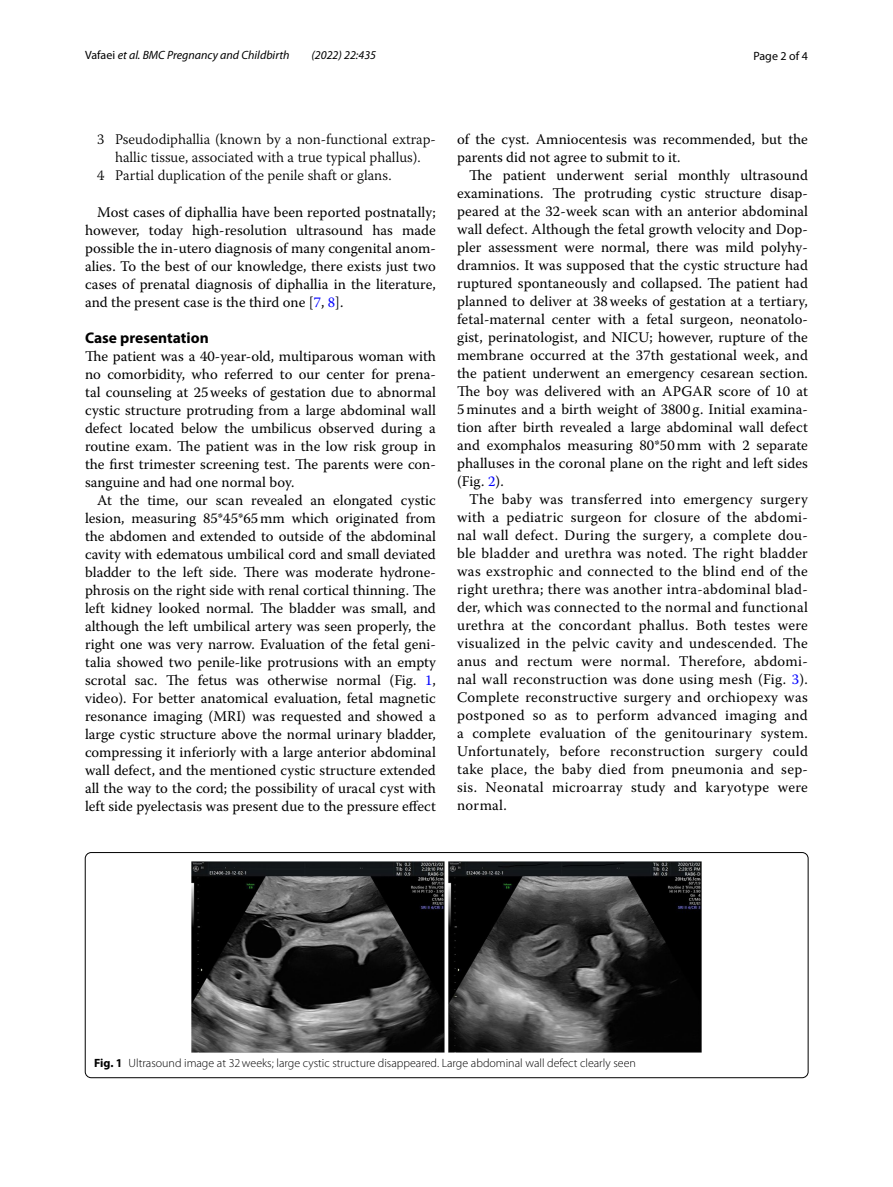
<style>
.page{position:relative;width:893px;height:1187px;background:#fff}
.page>*{position:absolute;margin:0;border:0;box-sizing:border-box;transform-origin:0 0}
.t1{font:700 15.45px "Myriad Pro";color:#000}
.t2{font:14.7px/18px "Warnock Pro";color:#000;text-align:justify}
.t3{font:300 14.7px "Warnock Pro";color:#000}
.t4{font:300 12px "Myriad Pro";color:#000}
.t5{font:italic 12px "Myriad Pro";color:#000}
.t6{font:12px "Myriad Pro";color:#000}
.s1{font-style:normal}
.s2{color:#00f}
.s3{font-weight:700}
</style>
<div class="page">
<img style="left:191px;top:861px;width:511px;height:190px">
<div style="left:85px;top:852px;width:723px;height:225px;border:1px solid #000;border-radius:6px"></div>
<p class="t5" style="left:85px;top:48px;width:206px"><span class="s1">Vafaei</span> et al. BMC Pregnancy and Childbirth</p>
<p class="t5" style="left:311px;top:48px;width:66px">(2022) 22:435</p>
<p class="t6" style="left:753px;top:48px;width:56px">Page 2 of 4</p>
<p class="t3" style="left:97px;top:130px;width:340px">3 Pseudodiphallia (known by a non-functional extrap-</p>
<p class="t3" style="left:115px;top:148px;width:307px">hallic tissue, associated with a true typical phallus).</p>
<p class="t3" style="left:97px;top:166px;width:296px">4 Partial duplication of the penile shaft or glans.</p>
<p class="t2" style="left:85px;top:202px;width:352px;text-indent:12px">Most cases of diphallia have been reported postnatally; however, today high-resolution ultrasound has made possible the in-utero diagnosis of many congenital anom&shy;alies. To the best of our knowledge, there exists just two cases of prenatal diagnosis of diphallia in the literature, and the present case is the third one [<span class="s2">7</span>, <span class="s2">8</span>].</p>
<p class="t1" style="left:85px;top:327px;width:125px">Case presentation</p>
<p class="t2" style="left:85px;top:346px;width:352px">The patient was a 40-year-old, multiparous woman with no comorbidity, who referred to our center for prena&shy;tal counseling at 25weeks of gestation due to abnormal cystic structure protruding from a large abdominal wall defect located below the umbilicus observed during a routine exam. The patient was in the low risk group in the first trimester screening test. The parents were con&shy;sanguine and had one normal boy.</p>
<p class="t2" style="left:85px;top:490px;width:352px;text-indent:12px">At the time, our scan revealed an elongated cystic lesion, measuring 85*45*65mm which originated from the abdomen and extended to outside of the abdominal cavity with edematous umbilical cord and small deviated bladder to the left side. There was moderate hydrone&shy;phrosis on the right side with renal cortical thinning. The left kidney looked normal. The bladder was small, and although the left umbilical artery was seen properly, the right one was very narrow. Evaluation of the fetal geni&shy;talia showed two penile-like protrusions with an empty scrotal sac. The fetus was otherwise normal (Fig. <span class="s2">1</span>, video). For better anatomical evaluation, fetal magnetic resonance imaging (MRI) was requested and showed a large cystic structure above the normal urinary bladder, compressing it inferiorly with a large anterior abdominal wall defect, and the mentioned cystic structure extended all the way to the cord; the possibility of uracal cyst with left side pyelectasis was present due to the pressure effect</p>
<p class="t2" style="left:457px;top:130px;width:352px">of the cyst. Amniocentesis was recommended, but the parents did not agree to submit to it.</p>
<p class="t2" style="left:457px;top:166px;width:352px;text-indent:12px">The patient underwent serial monthly ultrasound examinations. The protruding cystic structure disap&shy;peared at the 32-week scan with an anterior abdominal wall defect. Although the fetal growth velocity and Dop&shy;pler assessment were normal, there was mild polyhy&shy;dramnios. It was supposed that the cystic structure had ruptured spontaneously and collapsed. The patient had planned to deliver at 38weeks of gestation at a tertiary, fetal-maternal center with a fetal surgeon, neonatolo&shy;gist, perinatologist, and NICU; however, rupture of the membrane occurred at the 37th gestational week, and the patient underwent an emergency cesarean section.<br>The boy was delivered with an APGAR score of 10 at 5minutes and a birth weight of 3800 g. Initial examina&shy;tion after birth revealed a large abdominal wall defect and exomphalos measuring 80*50mm with 2 separate phalluses in the coronal plane on the right and left sides (Fig. <span class="s2">2</span>).</p>
<p class="t2" style="left:457px;top:490px;width:352px;text-indent:12px">The baby was transferred into emergency surgery with a pediatric surgeon for closure of the abdomi&shy;nal wall defect. During the surgery, a complete dou&shy;ble bladder and urethra was noted. The right bladder was exstrophic and connected to the blind end of the right urethra; there was another intra-abdominal blad&shy;der, which was connected to the normal and functional urethra at the concordant phallus. Both testes were visualized in the pelvic cavity and undescended. The anus and rectum were normal. Therefore, abdomi&shy;nal wall reconstruction was done using mesh (Fig. <span class="s2">3</span>).<br>Complete reconstructive surgery and orchiopexy was postponed so as to perform advanced imaging and a complete evaluation of the genitourinary system.<br>Unfortunately, before reconstruction surgery could take place, the baby died from pneumonia and sep&shy;sis. Neonatal microarray study and karyotype were normal.</p>
<p class="t4" style="left:94px;top:1056px;width:543px"><span class="s3">Fig. 1</span> Ultrasound image at 32weeks; large cystic structure disappeared. Large abdominal wall defect clearly seen</p>
</div>
